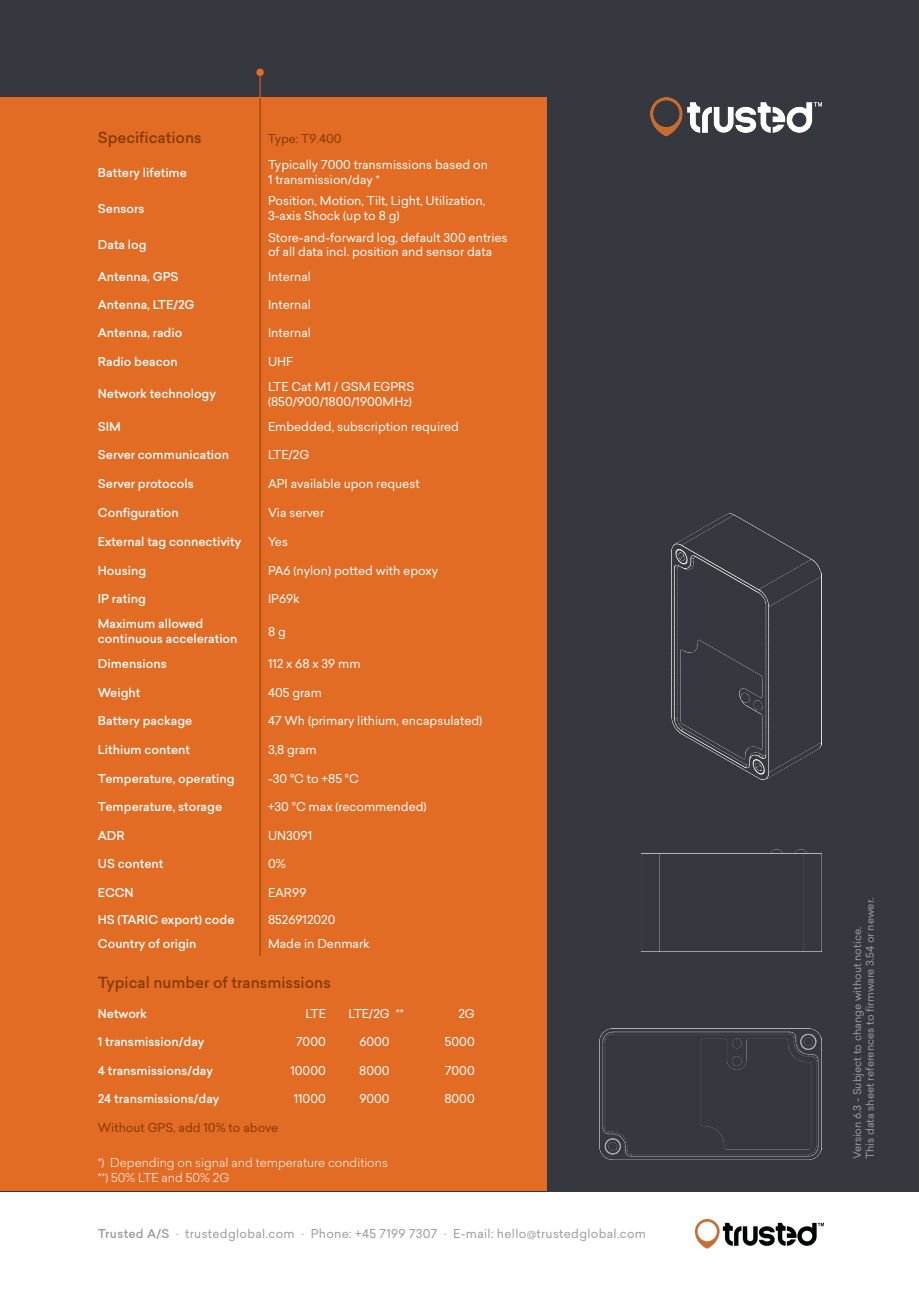
<style>
.page{position:relative;width:919px;height:1289px;background:#fff}
.page>*{position:absolute;margin:0;border:0;box-sizing:border-box;transform-origin:0 0}
.t1{font:500 15px "Sailec";color:#843b04}
.t2{font:12px/14.4px "Sailec";color:#fff}
.t3{font:500 12px/14.4px "Sailec";color:#fff}
.t4{font:12px "Sailec";letter-spacing:.025em;color:#9c9c9e}
.t5{font:300 12px "Sailec";color:#fff}
.t6{font:12px "Sailec";color:#843b04}
.t7{font:10.5px "Sailec";color:#9c9c9e}
.s1{font-weight:500}
</style>
<div class="page">
<div style="left:0;top:0;width:918px;height:1191px;background:#35383e"></div>
<div style="left:0;top:98px;width:546px;height:1093px;background:#e36c25"></div>
<img style="left:695px;top:1219px;width:128px;height:28px">
<hr style="left:260px;top:98px;width:1px;height:857px;background:#843b04">
<svg style="left:260px;top:76px;width:1px;height:22px"></svg>
<div style="left:256px;top:69px;width:8px;height:7px;background:#e36c25;border-radius:50%"></div>
<img style="left:651px;top:98px;width:170px;height:38px">
<img style="left:641px;top:849px;width:180px;height:102px">
<img style="left:600px;top:1028px;width:221px;height:131px">
<img style="left:671px;top:513px;width:150px;height:266px">
<p class="t1" style="left:98px;top:127px;width:105px">Specifications</p>
<p class="t6" style="left:268px;top:130px;width:75px">Type: T9.400</p>
<p class="t3" style="left:98px;top:165px;width:91px">Battery lifetime</p>
<p class="t2" style="left:268px;top:157px;width:221px">Typically 7000 transmissions based on<br>1 transmission/day *</p>
<p class="t3" style="left:98px;top:201px;width:48px">Sensors</p>
<p class="t2" style="left:268px;top:194px;width:218px">Position, Motion, Tilt, Light, Utilization,<br>3-axis Shock (up to 8 g)</p>
<p class="t3" style="left:98px;top:237px;width:50px">Data log</p>
<p class="t2" style="left:268px;top:230px;width:241px">Store-and-forward log, default 300 entries of all data incl. position and sensor data</p>
<p class="t3" style="left:98px;top:269px;width:82px">Antenna, GPS</p>
<p class="t2" style="left:268px;top:269px;width:44px">Internal</p>
<p class="t3" style="left:98px;top:297px;width:98px">Antenna, LTE/2G</p>
<p class="t2" style="left:268px;top:297px;width:44px">Internal</p>
<p class="t3" style="left:98px;top:325px;width:86px">Antenna, radio</p>
<p class="t2" style="left:268px;top:325px;width:44px">Internal</p>
<p class="t3" style="left:98px;top:354px;width:81px">Radio beacon</p>
<p class="t2" style="left:268px;top:354px;width:27px">UHF</p>
<p class="t3" style="left:98px;top:386px;width:120px">Network technology</p>
<p class="t2" style="left:268px;top:379px;width:148px">LTE Cat M1 / GSM EGPRS (850/900/1800/1900MHz)</p>
<p class="t3" style="left:98px;top:419px;width:25px">SIM</p>
<p class="t2" style="left:268px;top:419px;width:192px">Embedded, subscription required</p>
<p class="t3" style="left:98px;top:447px;width:133px">Server communication</p>
<p class="t2" style="left:268px;top:447px;width:43px">LTE/2G</p>
<p class="t3" style="left:98px;top:476px;width:97px">Server protocols</p>
<p class="t2" style="left:268px;top:476px;width:153px">API available upon request</p>
<p class="t3" style="left:98px;top:505px;width:83px">Configuration</p>
<p class="t2" style="left:268px;top:505px;width:58px">Via server</p>
<p class="t3" style="left:98px;top:534px;width:145px">External tag connectivity</p>
<p class="t2" style="left:268px;top:534px;width:21px">Yes</p>
<p class="t3" style="left:98px;top:563px;width:50px">Housing</p>
<p class="t2" style="left:268px;top:563px;width:171px">PA6 (nylon) potted with epoxy</p>
<p class="t3" style="left:98px;top:591px;width:49px">IP rating</p>
<p class="t2" style="left:268px;top:591px;width:33px">IP69k</p>
<p class="t3" style="left:98px;top:616px;width:141px">Maximum allowed continuous acceleration</p>
<p class="t2" style="left:268px;top:624px;width:19px">8 g</p>
<p class="t3" style="left:98px;top:656px;width:70px">Dimensions</p>
<p class="t2" style="left:268px;top:656px;width:94px">112 x 68 x 39 mm</p>
<p class="t3" style="left:98px;top:685px;width:44px">Weight</p>
<p class="t2" style="left:268px;top:685px;width:55px">405 gram</p>
<p class="t3" style="left:98px;top:713px;width:96px">Battery package</p>
<p class="t2" style="left:268px;top:713px;width:216px">47 Wh (primary lithium, encapsulated)</p>
<p class="t3" style="left:98px;top:742px;width:94px">Lithium content</p>
<p class="t2" style="left:268px;top:742px;width:50px">3,8 gram</p>
<p class="t3" style="left:98px;top:771px;width:138px">Temperature, operating</p>
<p class="t2" style="left:268px;top:770px;width:92px">-30 °C to +85 °C</p>
<p class="t3" style="left:98px;top:799px;width:126px">Temperature, storage</p>
<p class="t2" style="left:268px;top:799px;width:160px">+30 °C max (recommended)</p>
<p class="t3" style="left:98px;top:828px;width:29px">ADR</p>
<p class="t2" style="left:268px;top:828px;width:46px">UN3091</p>
<p class="t3" style="left:98px;top:856px;width:67px">US content</p>
<p class="t2" style="left:268px;top:856px;width:19px">0%</p>
<p class="t3" style="left:98px;top:885px;width:37px">ECCN</p>
<p class="t2" style="left:268px;top:885px;width:40px">EAR99</p>
<p class="t3" style="left:98px;top:912px;width:138px">HS (TARIC export) code</p>
<p class="t2" style="left:268px;top:911px;width:69px">8526912020</p>
<p class="t3" style="left:98px;top:936px;width:100px">Country of origin</p>
<p class="t2" style="left:268px;top:936px;width:103px">Made in Denmark</p>
<p class="t1" style="left:98px;top:971px;width:234px">Typical number of transmissions</p>
<p class="t3" style="left:98px;top:1006px;width:51px">Network</p>
<p class="t2" style="left:305px;top:1005px;width:22px">LTE</p>
<p class="t2" style="left:348px;top:1005px;width:43px">LTE/2G</p>
<p class="t2" style="left:395px;top:1005px;width:9px">**</p>
<p class="t2" style="left:458px;top:1005px;width:18px">2G</p>
<p class="t3" style="left:98px;top:1034px;width:108px">1 transmission/day</p>
<p class="t2" style="left:296px;top:1034px;width:31px">7000</p>
<p class="t2" style="left:359px;top:1034px;width:32px">6000</p>
<p class="t2" style="left:445px;top:1034px;width:31px">5000</p>
<p class="t3" style="left:98px;top:1063px;width:117px">4 transmissions/day</p>
<p class="t2" style="left:290px;top:1062px;width:37px">10000</p>
<p class="t2" style="left:359px;top:1062px;width:32px">8000</p>
<p class="t2" style="left:445px;top:1062px;width:31px">7000</p>
<p class="t3" style="left:98px;top:1091px;width:123px">24 transmissions/day</p>
<p class="t2" style="left:294px;top:1091px;width:34px">11000</p>
<p class="t2" style="left:359px;top:1091px;width:32px">9000</p>
<p class="t2" style="left:444px;top:1091px;width:32px">8000</p>
<p class="t6" style="left:98px;top:1118px;width:182px">Without GPS, add 10% to above</p>
<p class="t5" style="left:98px;top:1154px;width:291px">*) Depending on signal and temperature conditions</p>
<p class="t5" style="left:98px;top:1168px;width:133px">**) 50% LTE and 50% 2G</p>
<p class="t4" style="left:98px;top:1225px;width:549px"><span class="s1">Trusted A/S</span> · trustedglobal.com · Phone: +45 7199 7307 · E-mail: hello@trustedglobal.com</p>
<p class="t7" style="left:862px;top:1159px;width:263px;rotate:-90deg">This data sheet references to firmware 3.54 or newer.</p>
<p class="t7" style="left:850px;top:1159px;width:234px;rotate:-90deg">Version 6.3 - Subject to change without notice.</p>
</div>
